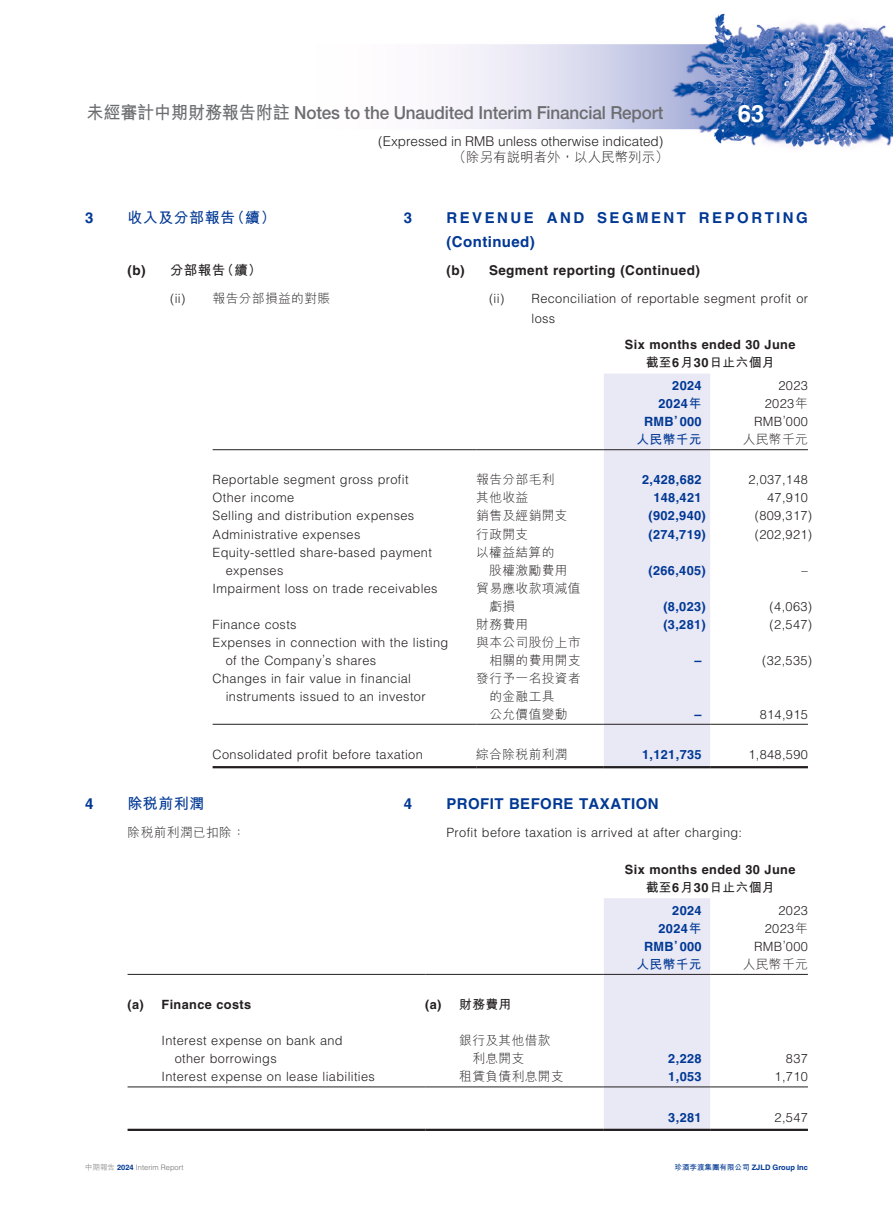
<style>
.page{position:relative;width:893px;height:1212px;background:#fff}
.page>*{position:absolute;margin:0;border:0;box-sizing:border-box;transform-origin:0 0}
.t1{font:700 24px "Helvetica LT Std";color:#fff}
.t2{font:500 18px "Helvetica Neue LT Std";letter-spacing:-.01em;color:#6c6d70;scale:.95 1}
.t3{font:700 15px/24px "Helvetica LT Std";letter-spacing:.165em;color:#003894}
.t4{font:700 15px "Helvetica LT Std";letter-spacing:.03em;color:#003894}
.t5{font:700 15px "M Hei HK";letter-spacing:.03em;color:#003894}
.t6{font:300 13.5px "Helvetica LT Std";color:#231f20}
.t7{font:700 13.5px "Helvetica LT Std";letter-spacing:.03em;color:#231f20}
.t8{font:300 13.5px "M Hei HK";color:#231f20}
.t9{font:700 13.5px "M Hei HK";color:#231f20}
.t10{font:300 12.75px/18px "Helvetica LT Std";letter-spacing:.03em;color:#231f20}
.t11{font:300 12.75px/18px "M Hei HK";letter-spacing:.03em;color:#231f20}
.t12{font:700 12.75px "Helvetica LT Std";letter-spacing:.03em;color:#003894}
.t13{font:700 12.75px "Helvetica LT Std";letter-spacing:.03em;color:#231f20}
.t14{font:700 12.75px "M Hei HK";letter-spacing:.03em;color:#231f20}
.t15{font:700 12.75px "M Hei HK";letter-spacing:.03em;color:#003894}
.t16{font:700 7.5px "Helvetica LT Std";color:#003894}
.t17{font:300 7.5px "Helvetica LT Std";color:#6c6d70}
.s1{font-family:"M Hei HK";font-weight:700}
.s2{font-family:"Helvetica LT Std"}
.s3{font-family:"M Hei HK"}
.s4{font-weight:700;color:#003894}
</style>
<div class="page">
<img style="left:127px;top:13px;width:766px;height:1118px">
<div style="left:604px;top:374px;width:106px;height:392px;background:#e9e8f5"></div>
<hr style="left:213px;top:449px;width:263px;height:1px;background:#231f20">
<hr style="left:476px;top:449px;width:128px;height:1px;background:#231f20">
<hr style="left:604px;top:449px;width:106px;height:1px;background:#231f20">
<hr style="left:710px;top:449px;width:98px;height:1px;background:#231f20">
<hr style="left:213px;top:724px;width:263px;height:1px;background:#231f20">
<hr style="left:476px;top:724px;width:128px;height:1px;background:#231f20">
<hr style="left:604px;top:724px;width:106px;height:1px;background:#231f20">
<hr style="left:710px;top:724px;width:98px;height:1px;background:#231f20">
<hr style="left:213px;top:766px;width:263px;height:2px;background:#231f20">
<hr style="left:476px;top:766px;width:128px;height:2px;background:#231f20">
<hr style="left:604px;top:766px;width:106px;height:2px;background:#231f20">
<hr style="left:710px;top:766px;width:98px;height:2px;background:#231f20">
<div style="left:604px;top:898px;width:106px;height:231px;background:#e9e8f5"></div>
<hr style="left:128px;top:974px;width:297px;height:1px;background:#231f20">
<hr style="left:425px;top:974px;width:179px;height:1px;background:#231f20">
<hr style="left:604px;top:974px;width:106px;height:1px;background:#231f20">
<hr style="left:710px;top:974px;width:98px;height:1px;background:#231f20">
<hr style="left:128px;top:1086px;width:297px;height:1px;background:#231f20">
<hr style="left:425px;top:1086px;width:179px;height:1px;background:#231f20">
<hr style="left:604px;top:1086px;width:106px;height:1px;background:#231f20">
<hr style="left:710px;top:1086px;width:98px;height:1px;background:#231f20">
<hr style="left:128px;top:1129px;width:297px;height:2px;background:#231f20">
<hr style="left:425px;top:1129px;width:179px;height:2px;background:#231f20">
<hr style="left:604px;top:1129px;width:106px;height:2px;background:#231f20">
<hr style="left:710px;top:1129px;width:98px;height:2px;background:#231f20">
<h2 class="t2" style="left:87px;top:102px;width:609px"><span class="s1">未經審計中期財務報告附註</span> Notes to the Unaudited Interim Financial Report</h2>
<p class="t6" style="left:378px;top:133px;width:287px">(Expressed in RMB unless otherwise indicated)</p>
<p class="t8" style="left:453px;top:150px;width:217px">（除另有說明者外，以人民幣列示）</p>
<h1 class="t1" style="left:738px;top:99px;width:28px">63</h1>
<p class="t4" style="left:85px;top:209px;width:10px">3</p>
<p class="t5" style="left:128px;top:207px;width:150px">收入及分部報告（續）</p>
<p class="t9" style="left:128px;top:261px;width:136px"><span class="s2">(b)</span> 分部報告（續）</p>
<p class="t10" style="left:170px;top:290px;width:17px">(ii)</p>
<p class="t11" style="left:213px;top:290px;width:119px">報告分部損益的對賬</p>
<p class="t4" style="left:404px;top:209px;width:10px">3</p>
<p class="t3" style="left:446px;top:206px;width:363px">REVENUE AND SEGMENT REPORTING (Continued)</p>
<p class="t7" style="left:446px;top:262px;width:255px">(b) Segment reporting (Continued)</p>
<p class="t10" style="left:489px;top:290px;width:17px">(ii)</p>
<p class="t10" style="left:531px;top:289px;width:278px;line-height:19.5px">Reconciliation of reportable segment profit or loss</p>
<p class="t13" style="left:625px;top:337px;width:172px">Six months ended 30 June</p>
<p class="t14" style="left:646px;top:353px;width:130px">截至<span class="s2">6</span>月<span class="s2">30</span>日止六個月</p>
<p class="t12" style="left:672px;top:378px;width:31px">2024</p>
<p class="t10" style="left:778px;top:376px;width:31px">2023</p>
<p class="t12" style="left:658px;top:396px;width:45px">2024<span class="s3">年</span></p>
<p class="t10" style="left:765px;top:394px;width:45px">2023<span class="s3">年</span></p>
<p class="t12" style="left:644px;top:414px;width:59px">RMB’ 000</p>
<p class="t10" style="left:754px;top:412px;width:55px">RMB’000</p>
<p class="t15" style="left:636px;top:430px;width:67px">人民幣千元</p>
<p class="t11" style="left:743px;top:430px;width:67px">人民幣千元</p>
<p class="t10" style="left:213px;top:471px;width:197px">Reportable segment gross profit</p>
<p class="t11" style="left:476px;top:471px;width:80px">報告分部毛利</p>
<p class="t12" style="left:642px;top:472px;width:61px">2,428,682</p>
<p class="t10" style="left:748px;top:471px;width:61px">2,037,148</p>
<p class="t10" style="left:213px;top:489px;width:83px">Other income</p>
<p class="t11" style="left:476px;top:489px;width:54px">其他收益</p>
<p class="t12" style="left:653px;top:490px;width:50px">148,421</p>
<p class="t10" style="left:767px;top:489px;width:42px">47,910</p>
<p class="t10" style="left:213px;top:507px;width:203px">Selling and distribution expenses</p>
<p class="t11" style="left:476px;top:507px;width:93px">銷售及經銷開支</p>
<p class="t12" style="left:648px;top:508px;width:59px">(902,940)</p>
<p class="t10" style="left:755px;top:507px;width:59px">(809,317)</p>
<p class="t10" style="left:213px;top:525px;width:149px">Administrative expenses</p>
<p class="t11" style="left:476px;top:525px;width:54px">行政開支</p>
<p class="t12" style="left:648px;top:526px;width:59px">(274,719)</p>
<p class="t10" style="left:755px;top:525px;width:59px">(202,921)</p>
<p class="t10" style="left:226px;top:543px;width:208px;text-indent:-13px">Equity-settled share-based payment expenses</p>
<p class="t11" style="left:489px;top:543px;width:80px;text-indent:-13px">以權益結算的股權激勵費用</p>
<p class="t12" style="left:648px;top:562px;width:59px">(266,405)</p>
<p class="t10" style="left:801px;top:561px;width:8px">–</p>
<p class="t10" style="left:213px;top:579px;width:227px">Impairment loss on trade receivables</p>
<p class="t11" style="left:489px;top:579px;width:93px;text-indent:-13px">貿易應收款項減值虧損</p>
<p class="t12" style="left:663px;top:598px;width:44px">(8,023)</p>
<p class="t10" style="left:770px;top:597px;width:44px">(4,063)</p>
<p class="t10" style="left:213px;top:615px;width:86px">Finance costs</p>
<p class="t11" style="left:476px;top:615px;width:54px">財務費用</p>
<p class="t12" style="left:663px;top:616px;width:44px">(3,281)</p>
<p class="t10" style="left:770px;top:615px;width:44px">(2,547)</p>
<p class="t10" style="left:226px;top:633px;width:224px;text-indent:-13px">Expenses in connection with the listing of the Company’s shares</p>
<p class="t11" style="left:476px;top:633px;width:106px;text-align:right">與本公司股份上市相關的費用開支</p>
<p class="t12" style="left:694px;top:652px;width:9px">–</p>
<p class="t10" style="left:762px;top:651px;width:51px">(32,535)</p>
<p class="t10" style="left:226px;top:669px;width:201px;text-indent:-13px">Changes in fair value in financial instruments issued to an investor</p>
<p class="t11" style="left:489px;top:669px;width:93px;text-indent:-13px">發行予一名投資者的金融工具<br>公允價值變動</p>
<p class="t12" style="left:694px;top:706px;width:9px">–</p>
<p class="t10" style="left:760px;top:705px;width:50px">814,915</p>
<p class="t10" style="left:213px;top:745px;width:212px">Consolidated profit before taxation</p>
<p class="t11" style="left:476px;top:745px;width:93px">綜合除稅前利潤</p>
<p class="t12" style="left:642px;top:747px;width:61px">1,121,735</p>
<p class="t10" style="left:748px;top:745px;width:61px">1,848,590</p>
<p class="t4" style="left:404px;top:794px;width:10px">4</p>
<p class="t4" style="left:446px;top:794px;width:214px">PROFIT BEFORE TAXATION</p>
<p class="t10" style="left:446px;top:823px;width:297px">Profit before taxation is arrived at after charging:</p>
<p class="t13" style="left:625px;top:862px;width:172px">Six months ended 30 June</p>
<p class="t14" style="left:646px;top:878px;width:130px">截至<span class="s2">6</span>月<span class="s2">30</span>日止六個月</p>
<p class="t12" style="left:672px;top:902px;width:31px">2024</p>
<p class="t10" style="left:778px;top:901px;width:31px">2023</p>
<p class="t12" style="left:658px;top:920px;width:45px">2024<span class="s3">年</span></p>
<p class="t10" style="left:765px;top:919px;width:45px">2023<span class="s3">年</span></p>
<p class="t12" style="left:644px;top:938px;width:59px">RMB’ 000</p>
<p class="t10" style="left:754px;top:937px;width:55px">RMB’000</p>
<p class="t15" style="left:636px;top:955px;width:67px">人民幣千元</p>
<p class="t11" style="left:743px;top:955px;width:67px">人民幣千元</p>
<p class="t13" style="left:128px;top:997px;width:125px">(a) Finance costs</p>
<p class="t14" style="left:425px;top:995px;width:88px"><span class="s2">(a)</span> 財務費用</p>
<p class="t10" style="left:175px;top:1031px;width:170px;text-indent:-13px">Interest expense on bank and other borrowings</p>
<p class="t11" style="left:472px;top:1031px;width:80px;text-indent:-13px">銀行及其他借款利息開支</p>
<p class="t4" style="left:85px;top:794px;width:10px">4</p>
<p class="t5" style="left:128px;top:792px;width:78px">除稅前利潤</p>
<p class="t11" style="left:128px;top:823px;width:119px">除稅前利潤已扣除：</p>
<p class="t12" style="left:668px;top:1051px;width:35px">2,228</p>
<p class="t10" style="left:786px;top:1049px;width:23px">837</p>
<p class="t10" style="left:162px;top:1067px;width:215px">Interest expense on lease liabilities</p>
<p class="t11" style="left:459px;top:1067px;width:106px">租賃負債利息開支</p>
<p class="t12" style="left:668px;top:1069px;width:35px">1,053</p>
<p class="t10" style="left:775px;top:1067px;width:35px">1,710</p>
<p class="t12" style="left:668px;top:1109px;width:35px">3,281</p>
<p class="t10" style="left:775px;top:1108px;width:35px">2,547</p>
<p class="t17" style="left:85px;top:1162px;width:100px"><span class="s3">中期報告</span> <span class="s4">2024</span> Interim Report</p>
<p class="t16" style="left:675px;top:1162px;width:135px"><span class="s3">珍酒李渡集團有限公司</span> ZJLD Group Inc</p>
</div>
